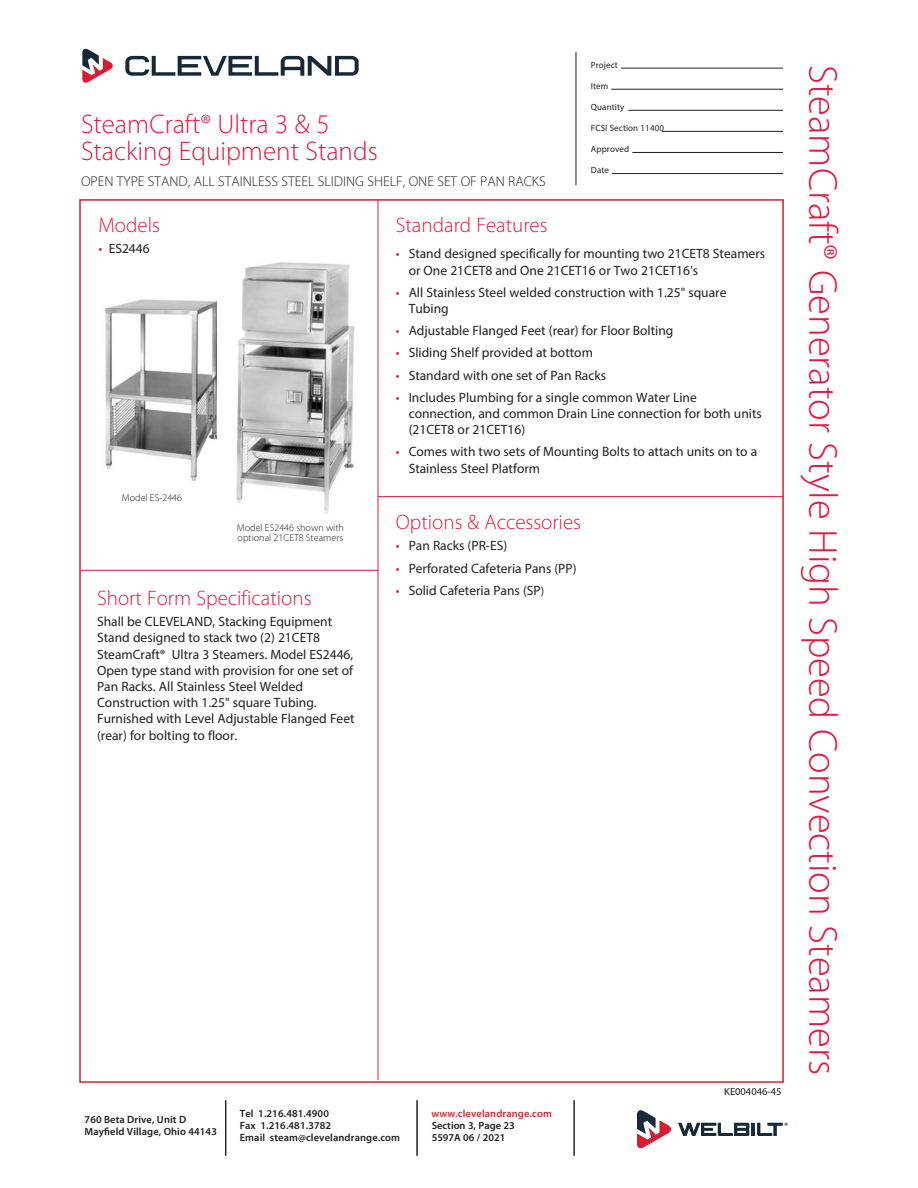
<style>
.page{position:relative;width:918px;height:1188px;background:#fff}
.page>*{position:absolute;margin:0;border:0;box-sizing:border-box;transform-origin:0 0}
.t1{font:300 40.5px "Myriad Pro";color:#e4183e}
.t2{font:300 27px/27px "Myriad Pro";color:#e4183e}
.t3{font:300 21px "Myriad Pro";color:#e4183e}
.t4{font:300 14.25px "Myriad Pro";color:#231f20}
.t5{font:13.5px/16.2px "Myriad Pro";color:#231f20}
.t6{font:600 10.5px/12px "Myriad Pro";letter-spacing:.01em;color:#231f20}
.t7{font:600 10.5px "Myriad Pro";letter-spacing:.01em;color:#d02934}
.t8{font:10.5px "Myriad Pro";color:#231f20}
.t9{font:300 10.2px "Myriad Pro";color:#231f20}
.t10{font:9px "Myriad Pro";letter-spacing:.01em;color:#231f20}
.s1{color:#e4183e}
.s2{font-size:12px}
</style>
<div class="page">
<hr style="left:576px;top:52px;width:1px;height:133px;background:#231f20">
<hr style="left:621px;top:68px;width:162px;height:1px;background:#231f20">
<hr style="left:611px;top:89px;width:172px;height:1px;background:#231f20">
<hr style="left:628px;top:110px;width:155px;height:1px;background:#231f20">
<hr style="left:662px;top:131px;width:121px;height:1px;background:#231f20">
<hr style="left:632px;top:152px;width:151px;height:1px;background:#231f20">
<hr style="left:612px;top:173px;width:171px;height:1px;background:#231f20">
<svg style="left:82px;top:49px;width:31px;height:34px"></svg>
<svg style="left:125px;top:56px;width:234px;height:20px"></svg>
<hr style="left:225px;top:1100px;width:1px;height:56px;background:#231f20">
<hr style="left:417px;top:1100px;width:1px;height:56px;background:#231f20">
<hr style="left:574px;top:1100px;width:1px;height:56px;background:#231f20">
<svg style="left:678px;top:1123px;width:109px;height:13px"></svg>
<svg style="left:637px;top:1110px;width:34px;height:38px"></svg>
<hr style="left:378px;top:200px;width:1px;height:880px;background:#e4183e">
<hr style="left:81px;top:570px;width:297px;height:1px;background:#e4183e">
<hr style="left:378px;top:496px;width:405px;height:1px;background:#e4183e">
<img style="left:105px;top:299px;width:112px;height:182px">
<img style="left:236px;top:262px;width:119px;height:252px">
<p class="t10" style="left:591px;top:62px;width:28px">Project</p>
<p class="t10" style="left:591px;top:83px;width:19px">Item</p>
<p class="t10" style="left:591px;top:104px;width:35px">Quantity</p>
<p class="t10" style="left:591px;top:125px;width:75px">FCSI Section 11400</p>
<p class="t10" style="left:591px;top:146px;width:40px">Approved</p>
<p class="t10" style="left:591px;top:167px;width:20px">Date</p>
<p class="t2" style="left:81px;top:112px;width:298px">SteamCraft® Ultra 3 &amp; 5<br>Stacking Equipment Stands</p>
<p class="t4" style="left:81px;top:175px;width:466px">OPEN TYPE STAND, ALL STAINLESS STEEL SLIDING SHELF, ONE SET OF PAN RACKS</p>
<p class="t3" style="left:396px;top:217px;width:153px">Standard Features</p>
<p class="t5" style="left:409px;top:247px;width:358px;text-indent:-13px"><span class="s1">•</span> Stand designed specifically for mounting two 21CET8 Steamers or One 21CET8 and One 21CET16 or Two 21CET16’s</p>
<p class="t5" style="left:409px;top:285px;width:319px;text-indent:-13px"><span class="s1">•</span> All Stainless Steel welded construction with 1.25" square<br>Tubing</p>
<p class="t5" style="left:396px;top:324px;width:279px"><span class="s1">•</span> Adjustable Flanged Feet (rear) for Floor Bolting</p>
<p class="t5" style="left:396px;top:346px;width:199px"><span class="s1">•</span> Sliding Shelf provided at bottom</p>
<p class="t5" style="left:396px;top:368px;width:212px"><span class="s1">•</span> Standard with one set of Pan Racks</p>
<p class="t5" style="left:409px;top:390px;width:355px;text-indent:-13px"><span class="s1">•</span> Includes Plumbing for a single common Water Line connection, and common Drain Line connection for both units (21CET8 or 21CET16)</p>
<p class="t5" style="left:409px;top:445px;width:350px;text-indent:-13px"><span class="s1">•</span> Comes with two sets of Mounting Bolts to attach units on to a<br>Stainless Steel Platform</p>
<p class="t3" style="left:99px;top:217px;width:63px">Models</p>
<p class="t5" style="left:99px;top:241px;width:53px"><span class="s1">•</span> ES2446</p>
<p class="t9" style="left:122px;top:493px;width:62px">Model ES-2446</p>
<p class="t9" style="left:237px;top:524px;width:109px">Model ES2446 shown with</p>
<p class="t9" style="left:238px;top:534px;width:107px">optional 21CET8 Steamers</p>
<p class="t3" style="left:97px;top:590px;width:216px">Short Form Specifications</p>
<p class="t5" style="left:97px;top:615px;width:259px">Shall be CLEVELAND, Stacking Equipment Stand designed to stack two (2) 21CET8<br>SteamCraft® Ultra 3 Steamers. Model ES2446, Open type stand with provision for one set of Pan Racks. All Stainless Steel Welded Construction with 1.25" square Tubing.<br>Furnished with Level Adjustable Flanged Feet (rear) for bolting to floor.</p>
<p class="t3" style="left:396px;top:514px;width:187px">Options &amp; Accessories</p>
<p class="t5" style="left:396px;top:539px;width:113px"><span class="s1">•</span> Pan Racks (PR-ES)</p>
<p class="t5" style="left:396px;top:561px;width:182px"><span class="s1">•</span> Perforated Cafeteria Pans (PP)</p>
<p class="t5" style="left:396px;top:583px;width:150px"><span class="s1">•</span> Solid Cafeteria Pans (SP<span class="s2">)</span></p>
<p class="t6" style="left:85px;top:1114px;width:134px">760 Beta Drive, Unit D<br>Mayfield Village, Ohio 44143</p>
<p class="t6" style="left:240px;top:1109px;width:162px">Tel 1.216.481.4900<br>Fax 1.216.481.3782<br>Email steam@clevelandrange.com</p>
<p class="t7" style="left:431px;top:1110px;width:122px">www.clevelandrange.com</p>
<p class="t6" style="left:432px;top:1121px;width:85px">Section 3, Page 23</p>
<p class="t6" style="left:432px;top:1132px;width:75px">5597A 06 / 2021</p>
<p class="t8" style="left:724px;top:1088px;width:59px">KE004046-45</p>
<p class="t1" style="left:838px;top:65px;width:1011px;rotate:90deg">SteamCraft® Generator Style High Speed Convection Steamers</p>
</div>
